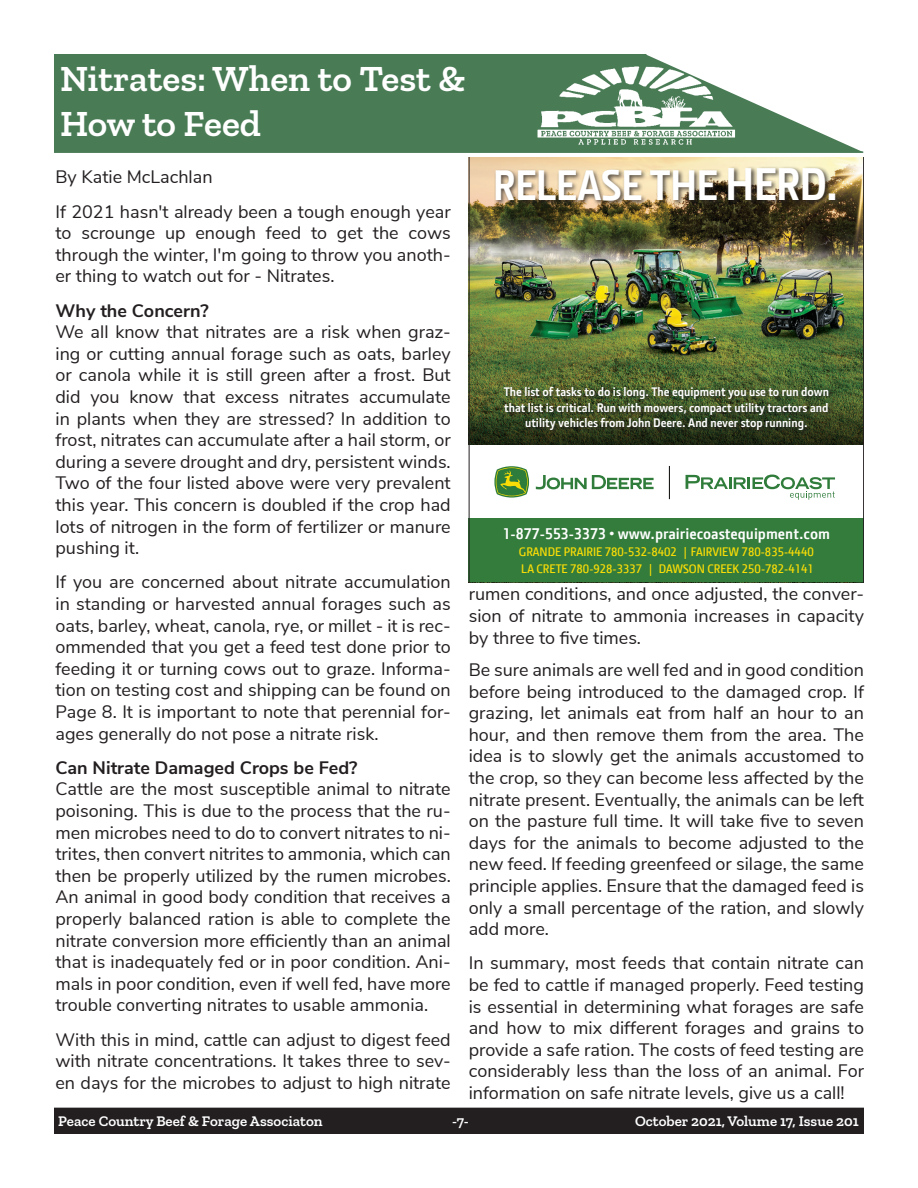
<style>
.page{position:relative;width:918px;height:1188px;background:#fff}
.page>*{position:absolute;margin:0;border:0;box-sizing:border-box;transform-origin:0 0}
.t1{font:700 43.2px "JD Sans";letter-spacing:-.01em;color:#fff}
.t2{font:600 37.5px/45px "Zilla Slab";color:#fff}
.t3{font:18px/21.6px "Nunito Sans";color:#231f20;text-align:justify}
.t4{font:700 18px "Nunito Sans";color:#231f20}
.t5{font:700 15.75px "JD Sans";color:#fff}
.t6{font:600 15px "Zilla Slab";color:#fff}
.t7{font:700 12.6px/15.8px "JD Sans Pro";color:#fff;text-align:center}
.t8{font:600 12.6px/17.2px "JD Sans";color:#fadd06}
.s1{font-size:46.35px}
</style>
<div class="page">
<div style="left:55px;top:1108px;width:808px;height:25px;background:#231f20"></div>
<div style="left:54px;top:1108px;width:810px;height:26px;border:2px solid #231f20"></div>
<svg style="left:54px;top:54px;width:810px;height:99px;background:#648e6e"></svg>
<img style="left:528px;top:62px;width:217px;height:86px">
<img style="left:469px;top:158px;width:395px;height:424px">
<p class="t2" style="left:60px;top:56px;width:407px">Nitrates: When to Test &amp;<br>How to Feed</p>
<p class="t3" style="left:56px;top:165px;width:159px">By Katie McLachlan</p>
<p class="t3" style="left:56px;top:199px;width:397px">If 2021 hasn't already been a tough enough year to scrounge up enough feed to get the cows through the winter, I'm going to throw you anoth&shy;er thing to watch out for - Nitrates.</p>
<p class="t4" style="left:56px;top:297px;width:155px">Why the Concern?</p>
<p class="t3" style="left:56px;top:320px;width:397px">We all know that nitrates are a risk when graz&shy;ing or cutting annual forage such as oats, barley or canola while it is still green after a frost. But did you know that excess nitrates accumulate in plants when they are stressed? In addition to frost, nitrates can accumulate after a hail storm, or during a severe drought and dry, persistent winds.<br>Two of the four listed above were very prevalent this year. This concern is doubled if the crop had lots of nitrogen in the form of fertilizer or manure pushing it.</p>
<p class="t3" style="left:56px;top:570px;width:397px">If you are concerned about nitrate accumulation in standing or harvested annual forages such as oats, barley, wheat, canola, rye, or millet - it is rec&shy;ommended that you get a feed test done prior to feeding it or turning cows out to graze. Informa&shy;tion on testing cost and shipping can be found on Page 8. It is important to note that perennial for&shy;ages generally do not pose a nitrate risk.</p>
<p class="t4" style="left:56px;top:754px;width:303px">Can Nitrate Damaged Crops be Fed?</p>
<p class="t3" style="left:56px;top:777px;width:397px">Cattle are the most susceptible animal to nitrate poisoning. This is due to the process that the ru&shy;men microbes need to do to convert nitrates to ni&shy;trites, then convert nitrites to ammonia, which can then be properly utilized by the rumen microbes.<br>An animal in good body condition that receives a properly balanced ration is able to complete the nitrate conversion more efficiently than an animal that is inadequately fed or in poor condition. Ani&shy;mals in poor condition, even if well fed, have more trouble converting nitrates to usable ammonia.</p>
<p class="t3" style="left:56px;top:1027px;width:397px">With this in mind, cattle can adjust to digest feed with nitrate concentrations. It takes three to sev&shy;en days for the microbes to adjust to high nitrate</p>
<p class="t1" style="left:493px;top:160px;width:347px">RELEASE THE <span class="s1">HERD.</span></p>
<p class="t7" style="left:504px;top:383px;width:327px">The list of tasks to do is long. The equipment you use to run down that list is critical. Run with mowers, compact utility tractors and utility vehicles from John Deere. And never stop running.</p>
<p class="t5" style="left:503px;top:524px;width:329px">1-877-553-3373 • www.prairiecoastequipment.com</p>
<p class="t8" style="left:519px;top:543px;width:297px">GRANDE PRAIRIE 780-532-8402 | FAIRVIEW 780-835-4440<br>LA CRETE 780-928-3337 | DAWSON CREEK 250-782-4141</p>
<p class="t3" style="left:469px;top:582px;width:397px">rumen conditions, and once adjusted, the conver&shy;sion of nitrate to ammonia increases in capacity by three to five times.</p>
<p class="t3" style="left:469px;top:658px;width:397px">Be sure animals are well fed and in good condition before being introduced to the damaged crop. If grazing, let animals eat from half an hour to an hour, and then remove them from the area. The idea is to slowly get the animals accustomed to the crop, so they can become less affected by the nitrate present. Eventually, the animals can be left on the pasture full time. It will take five to seven days for the animals to become adjusted to the new feed. If feeding greenfeed or silage, the same principle applies. Ensure that the damaged feed is only a small percentage of the ration, and slowly add more.</p>
<p class="t3" style="left:469px;top:951px;width:397px">In summary, most feeds that contain nitrate can be fed to cattle if managed properly. Feed testing is essential in determining what forages are safe and how to mix different forages and grains to provide a safe ration. The costs of feed testing are considerably less than the loss of an animal. For information on safe nitrate levels, give us a call!</p>
<p class="t6" style="left:58px;top:1112px;width:266px">Peace Country Beef &amp; Forage Associaton</p>
<p class="t6" style="left:452px;top:1112px;width:18px">-7-</p>
<p class="t6" style="left:635px;top:1112px;width:225px">October 2021, Volume 17, Issue 201</p>
</div>
